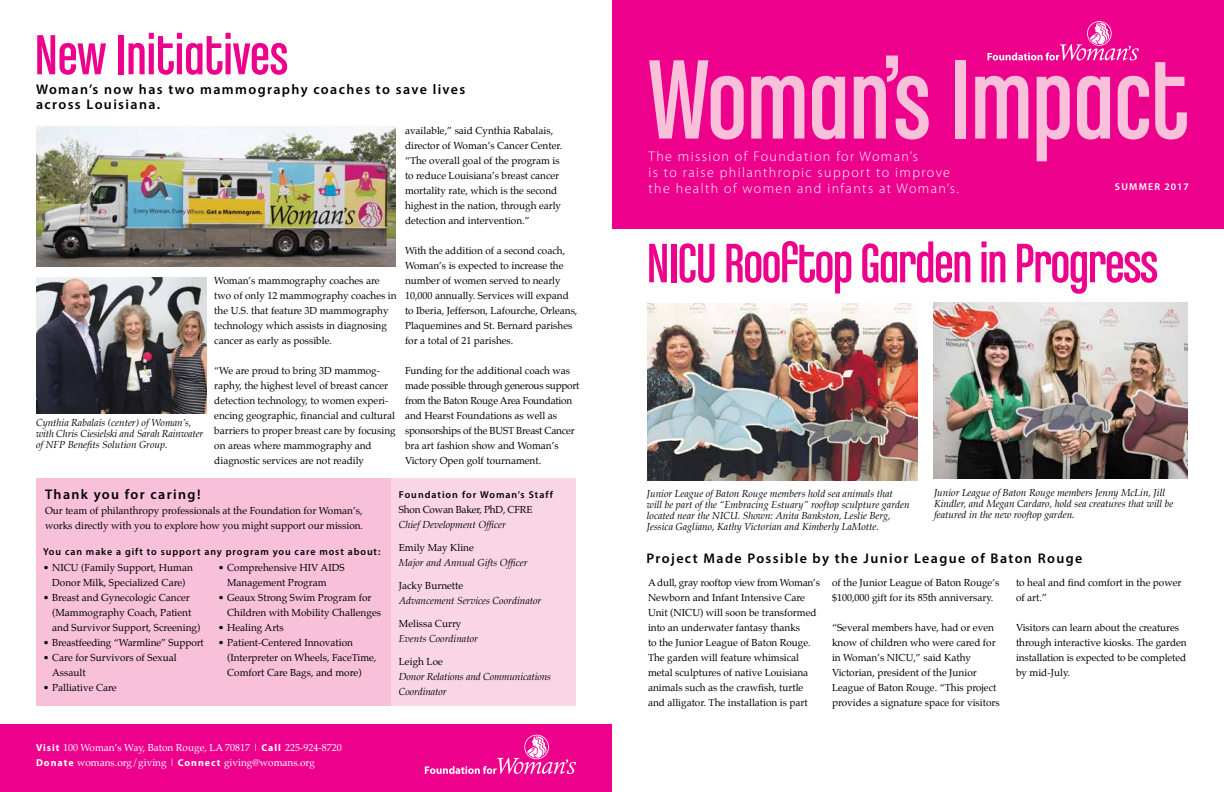
<style>
.page{position:relative;width:1224px;height:792px;background:#fff}
.page>*{position:absolute;margin:0;border:0;box-sizing:border-box;transform-origin:0 0}
.t1{font:120px "Chalet Comprime Cologne Eighty";color:#f8c1d9}
.t2{font:60px "Chalet Comprime Cologne Eighty";color:#ec008c}
.t3{font:59px "Chalet Comprime Cologne Eighty";letter-spacing:-.02em;color:#ec008c}
.t4{font:600 14px/15px "Myriad Pro";letter-spacing:.1em;color:#000}
.t5{font:300 14px/16px "Myriad Pro";letter-spacing:.1em;color:#fff}
.t6{font:10px/15px "Palatino";color:#000}
.t7{font:italic 10px/11px "Palatino";color:#000}
.t8{font:10px/15px "Palatino";color:#fff}
.t9{font:600 10px "Myriad Pro";letter-spacing:.09em;color:#000}
.t10{font:10px "Palatino";letter-spacing:-.02em;color:#000}
.t11{font:600 10px "Myriad Pro";letter-spacing:.12em;color:#fff}
.s1{font-family:"Myriad Pro";font-weight:700}
</style>
<div class="page">
<div style="left:215px;top:478px;width:361px;height:228px;background:#fad5e6"></div>
<div style="left:36px;top:478px;width:354px;height:228px;background:#f8c1d9"></div>
<div style="left:613px;top:0;width:611px;height:229px;background:#ec008c"></div>
<svg style="left:988px;top:21px;width:151px;height:39px"></svg>
<img style="left:36px;top:277px;width:171px;height:136px">
<div style="left:0;top:724px;width:612px;height:68px;background:#ec008c"></div>
<svg style="left:425px;top:735px;width:151px;height:39px"></svg>
<img style="left:648px;top:303px;width:270px;height:178px">
<img style="left:933px;top:303px;width:255px;height:176px">
<img style="left:36px;top:126px;width:360px;height:140px">
<h2 class="t2" style="left:35px;top:22px;width:255px">New Initiatives</h2>
<h3 class="t4" style="left:36px;top:81px;width:431px">Woman’s now has two mammography coaches to save lives across Louisiana.</h3>
<p class="t7" style="left:36px;top:417px;width:169px">Cynthia Rabalais (center) of Woman’s, with Chris Ciesielski and Sarah Rainwater of NFP Benefits Solution Group.</p>
<p class="t6" style="left:214px;top:273px;width:184px">Woman’s mammography coaches are two of only 12 mammography coaches in the U.S. that feature 3D mammography technology which assists in diagnosing cancer as early as possible.</p>
<p class="t6" style="left:214px;top:363px;width:183px">“We are proud to bring 3D mammog&shy;raphy, the highest level of breast cancer detection technology, to women experi&shy;encing geographic, financial and cultural barriers to proper breast care by focusing on areas where mammography and diagnostic services are not readily</p>
<p class="t6" style="left:405px;top:123px;width:159px">available,” said Cynthia Rabalais, director of Woman’s Cancer Center. “The overall goal of the program is to reduce Louisiana’s breast cancer mortality rate, which is the second highest in the nation, through early detection and intervention.”</p>
<p class="t6" style="left:405px;top:243px;width:174px">With the addition of a second coach, Woman’s is expected to increase the number of women served to nearly 10,000 annually. Services will expand to Iberia, Jefferson, Lafourche, Orleans, Plaquemines and St. Bernard parishes for a total of 21 parishes.</p>
<p class="t6" style="left:405px;top:363px;width:176px">Funding for the additional coach was made possible through generous support from the Baton Rouge Area Foundation and Hearst Foundations as well as sponsorships of the BUST Breast Cancer bra art fashion show and Woman’s Victory Open golf tournament.</p>
<h3 class="t4" style="left:45px;top:487px;width:157px">Thank you for caring!</h3>
<p class="t6" style="left:45px;top:503px;width:320px">Our team of philanthropy professionals at the Foundation for Woman’s, works directly with you to explore how you might support our mission.</p>
<p class="t9" style="left:43px;top:546px;width:339px">You can make a gift to support any program you care most about:</p>
<p class="t6" style="left:43px;top:560px;width:151px;text-align:center">• NICU (Family Support, Human<br>Donor Milk, Specialized Care)</p>
<p class="t6" style="left:52px;top:590px;width:150px;text-indent:-9px">• Breast and Gynecologic Cancer (Mammography Coach, Patient and Survivor Support, Screening)</p>
<p class="t6" style="left:43px;top:635px;width:162px">• Breastfeeding “Warmline” Support</p>
<p class="t6" style="left:52px;top:650px;width:126px;text-indent:-9px">• Care for Survivors of Sexual<br>Assault</p>
<p class="t6" style="left:43px;top:680px;width:75px">• Palliative Care</p>
<p class="t6" style="left:227px;top:560px;width:119px;text-indent:-9px">• Comprehensive HIV AIDS<br>Management Program</p>
<p class="t6" style="left:227px;top:590px;width:155px;text-indent:-9px">• Geaux Strong Swim Program for<br>Children with Mobility Challenges</p>
<p class="t6" style="left:218px;top:620px;width:67px">• Healing Arts</p>
<p class="t6" style="left:227px;top:635px;width:151px;text-indent:-9px">• Patient-Centered Innovation (Interpreter on Wheels, FaceTime,<br>Comfort Care Bags, and more)</p>
<p class="t9" style="left:399px;top:489px;width:156px">Foundation for Woman’s Staff</p>
<p class="t10" style="left:399px;top:502px;width:135px">Shon Cowan Baker, PhD, CFRE</p>
<p class="t7" style="left:399px;top:520px;width:109px">Chief Development Officer</p>
<p class="t6" style="left:399px;top:540px;width:77px">Emily May Kline</p>
<p class="t7" style="left:399px;top:558px;width:130px">Major and Annual Gifts Officer</p>
<p class="t6" style="left:399px;top:578px;width:66px">Jacky Burnette</p>
<p class="t7" style="left:399px;top:596px;width:144px">Advancement Services Coordinator</p>
<p class="t6" style="left:399px;top:616px;width:64px">Melissa Curry</p>
<p class="t7" style="left:399px;top:634px;width:81px">Events Coordinator</p>
<p class="t6" style="left:399px;top:654px;width:46px">Leigh Loe</p>
<p class="t7" style="left:399px;top:670px;width:154px;line-height:15px">Donor Relations and Communications<br>Coordinator</p>
<p class="t8" style="left:36px;top:740px;width:307px"><span class="s1">Visit</span> 100 Woman’s Way, Baton Rouge, LA 70817 | <span class="s1">Call</span> 225-924-8720<br><span class="s1">Donate</span> womans.org/giving | <span class="s1">Connect</span> giving@womans.org</p>
<h1 class="t1" style="left:649px;top:34px;width:541px">Woman’s Impact</h1>
<h3 class="t5" style="left:649px;top:148px;width:312px">The mission of Foundation for Woman’s<br>is to raise philanthropic support to improve the health of women and infants at Woman’s.</h3>
<p class="t11" style="left:1115px;top:180px;width:75px">SUMMER 2017</p>
<h3 class="t3" style="left:647px;top:231px;width:513px">NICU Rooftop Garden in Progress</h3>
<p class="t7" style="left:647px;top:488px;width:264px">Junior League of Baton Rouge members hold sea animals that will be part of the “Embracing Estuary” rooftop sculpture garden located near the NICU. Shown: Anita Bankston, Leslie Berg, Jessica Gagliano, Kathy Victorian and Kimberly LaMotte.</p>
<p class="t7" style="left:934px;top:488px;width:241px">Junior League of Baton Rouge members Jenny McLin, Jill<br>Kindler, and Megan Cardaro, hold sea creatures that will be featured in the new rooftop garden.</p>
<h3 class="t4" style="left:647px;top:550px;width:437px">Project Made Possible by the Junior League of Baton Rouge</h3>
<p class="t6" style="left:648px;top:575px;width:173px">A dull, gray rooftop view from Woman’s Newborn and Infant Intensive Care Unit (NICU) will soon be transformed into an underwater fantasy thanks<br>to the Junior League of Baton Rouge.<br>The garden will feature whimsical metal sculptures of native Louisiana animals such as the crawfish, turtle and alligator. The installation is part</p>
<p class="t6" style="left:832px;top:575px;width:169px">of the Junior League of Baton Rouge’s $100,000 gift for its 85th anniversary.</p>
<p class="t6" style="left:1016px;top:575px;width:167px">to heal and find comfort in the power of art.”</p>
<p class="t6" style="left:1016px;top:620px;width:172px">Visitors can learn about the creatures through interactive kiosks. The garden installation is expected to be completed by mid-July.</p>
<p class="t6" style="left:832px;top:620px;width:169px">“Several members have, had or even know of children who were cared for in Woman’s NICU,” said Kathy Victorian, president of the Junior League of Baton Rouge. “This project provides a signature space for visitors</p>
</div>
